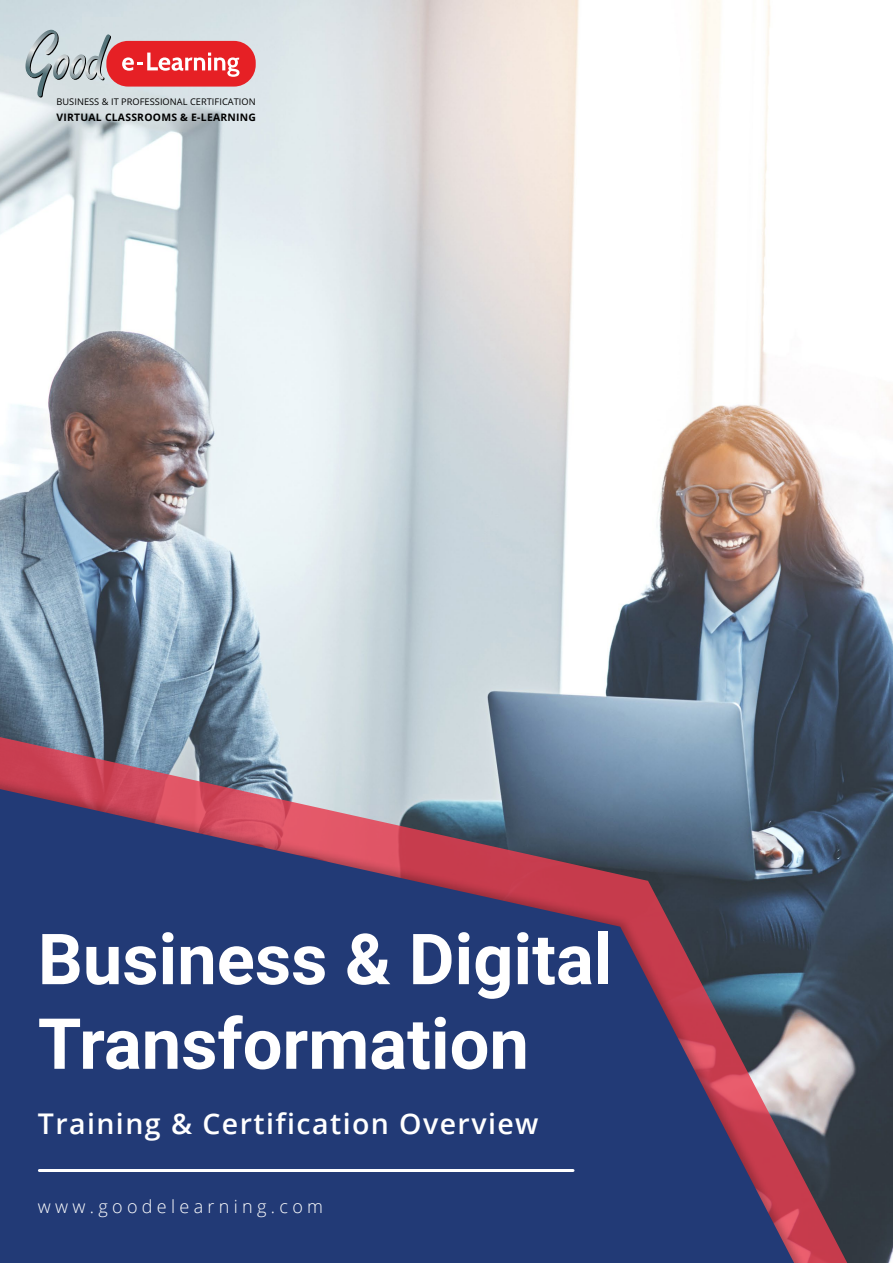
<style>
.page{position:relative;width:893px;height:1263px;background:#fff}
.page>*{position:absolute;margin:0;border:0;box-sizing:border-box;transform-origin:0 0}
.t1{font:700 70.5px/84.6px "Roboto";color:#fff}
.t2{font:600 28.5px "Open Sans";letter-spacing:.05em;color:#fff}
.t3{font:300 18px "Open Sans";letter-spacing:.24em;color:#fff}
.t4{font:700 10.35px "Open Sans";letter-spacing:.025em;color:#000}
.t5{font:9.15px "Open Sans";letter-spacing:.005em;color:#000}
</style>
<div class="page">
<img style="left:0;top:0;width:893px;height:689px">
<svg style="left:0;top:689px;width:893px;height:574px;background:#798a9a"></svg>
<div style="left:0;top:758px;width:869px;height:505px;background:#000;opacity:.25"></div>
<svg style="left:0;top:789px;width:794px;height:474px;background:#3d4273"></svg>
<hr style="left:39px;top:1169px;width:534px;height:3px;background:#fff">
<div style="left:106px;top:41px;width:150px;height:46px;background:#e62025;border-radius:22px"></div>
<svg style="left:26px;top:30px;width:85px;height:68px;background:#bbc2c6"></svg>
<svg style="left:122px;top:53px;width:117px;height:24px"></svg>
<p class="t5" style="left:57px;top:95px;width:201px">BUSINESS &amp; IT PROFESSIONAL CERTIFICATION</p>
<p class="t4" style="left:57px;top:109px;width:201px">VIRTUAL CLASSROOMS &amp; E-LEARNING</p>
<h1 class="t1" style="left:38px;top:914px;width:576px">Business &amp; Digital<br>Transformation</h1>
<h2 class="t2" style="left:38px;top:1104px;width:502px">Training &amp; Certification Overview</h2>
<h3 class="t3" style="left:38px;top:1194px;width:287px">www.goodelearning.com</h3>
</div>
